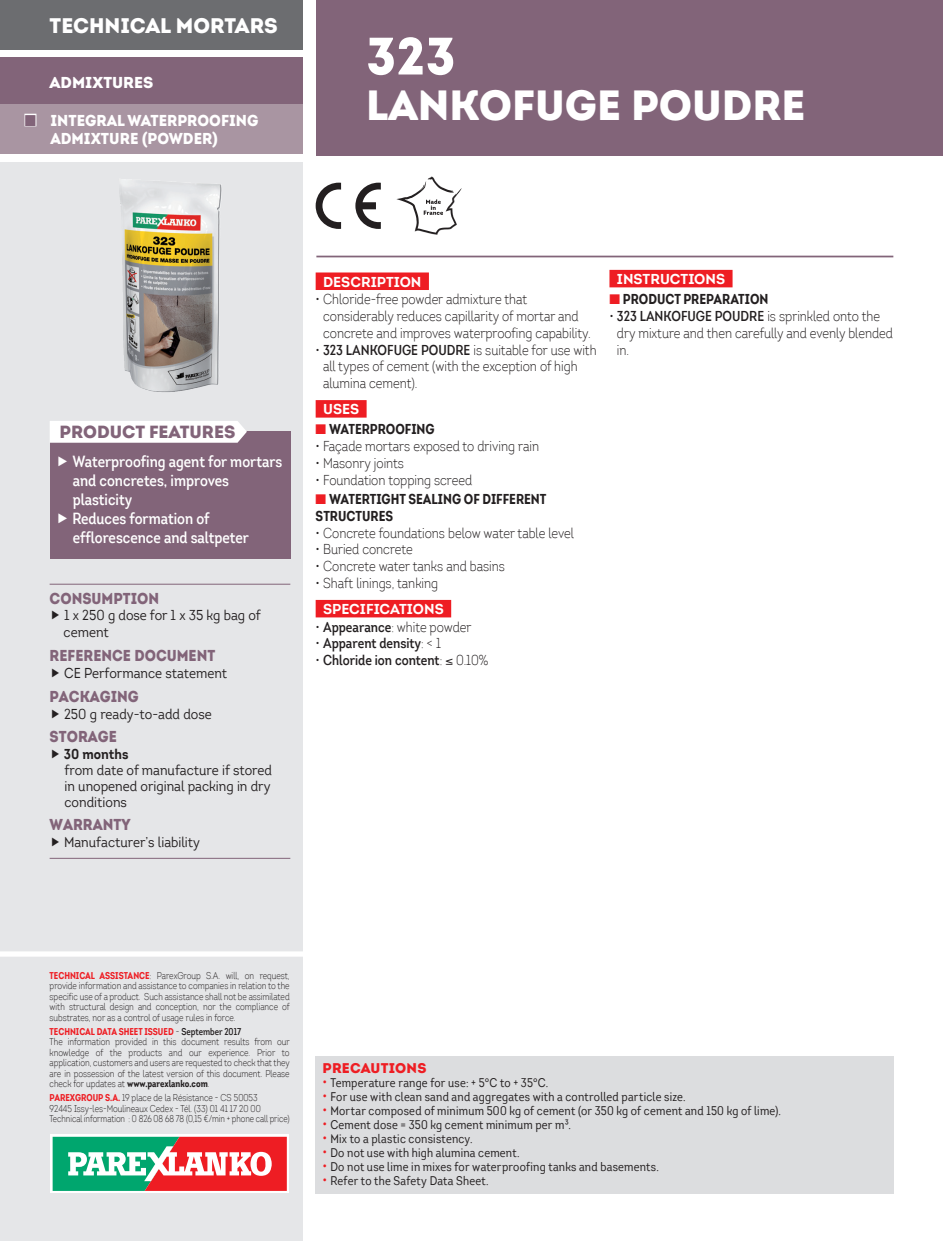
<style>
.page{position:relative;width:943px;height:1241px;background:#fff}
.page>*{position:absolute;margin:0;border:0;box-sizing:border-box;transform-origin:0 0}
.t1{font:900 52.5px "Intro";color:#fff}
.t2{font:900 42px "Intro";color:#fff}
.t3{font:900 21px "Intro";color:#fff}
.t4{font:900 17.5px "Intro";color:#826479}
.t5{font:600 15.75px/18.9px "Intro Cond";color:#fff}
.t6{font:900 15.75px "Intro";color:#826479;scale:.9 1}
.t7{font:900 15.75px/18.9px "Intro";color:#fff;scale:.94 1}
.t8{font:900 15.75px "Intro";color:#fff}
.t9{font:300 14px/16.8px "Intro Cond";color:#231f20}
.t10{font:14px/15.8px "Intro";color:#231f20;scale:.9 1}
.t11{font:700 14px/16.8px "Intro Cond";color:#231f20}
.t12{font:600 14px "Intro Cond";color:#231f20}
.t13{font:700 14px "Intro";color:#fff}
.t14{font:900 14px "Intro";letter-spacing:.015em;color:#ee1d23}
.t15{font:700 14px "Intro";color:#231f20;scale:.9 1}
.t16{font:12.25px "Intro Cond";letter-spacing:.02em;color:#231f20}
.t17{font:300 9.62px/10.5px "Intro Cond";color:#231f20;scale:.96 1}
.s1{color:#826479}
.s2{font-weight:600}
.s3{color:#ee1d23}
.s4{font-weight:300}
.s5{font-weight:700;color:#ee1d23}
.s6{font-weight:700}
.s7{font-size:14px;color:#ee1d23}
</style>
<div class="page">
<div style="left:0;top:163px;width:303px;height:1077px;background:#e5e6e8"></div>
<div style="left:0;top:0;width:303px;height:50px;background:#6c6d70"></div>
<div style="left:316px;top:0;width:627px;height:156px;background:#826479"></div>
<div style="left:0;top:57px;width:303px;height:50px;background:#826479"></div>
<hr style="left:316px;top:255px;width:577px;height:2px;background:#826479">
<svg style="left:50px;top:1134px;width:239px;height:58px"></svg>
<svg style="left:53px;top:1136px;width:234px;height:54px;background:#a08776"></svg>
<div style="left:0;top:951px;width:308px;height:5px;background:#fff"></div>
<div style="left:315px;top:272px;width:114px;height:18px;background:#ee1d23"></div>
<div style="left:315px;top:400px;width:51px;height:17px;background:#ee1d23"></div>
<div style="left:315px;top:600px;width:136px;height:17px;background:#ee1d23"></div>
<div style="left:609px;top:270px;width:123px;height:17px;background:#ee1d23"></div>
<div style="left:315px;top:1056px;width:578px;height:137px;background:#dcdddf"></div>
<hr style="left:50px;top:583px;width:240px;height:1px;background:#826479">
<hr style="left:50px;top:857px;width:240px;height:1px;background:#826479">
<div style="left:50px;top:431px;width:241px;height:128px;background:#826479"></div>
<div style="left:50px;top:421px;width:197px;height:21px;background:#fff"></div>
<div style="left:0;top:104px;width:303px;height:50px;background:#a995a2"></div>
<div style="left:24px;top:114px;width:12px;height:12px;border:2px solid #fff"></div>
<img style="left:120px;top:179px;width:102px;height:213px">
<svg style="left:396px;top:177px;width:65px;height:58px"></svg>
<svg style="left:315px;top:183px;width:26px;height:46px"></svg>
<svg style="left:355px;top:183px;width:26px;height:46px"></svg>
<h3 class="t3" style="left:50px;top:11px;width:15px">TECHNICAL</h3>
<h3 class="t3" style="left:176px;top:11px;width:16px">MORT</h3>
<h3 class="t3" style="left:235px;top:11px;width:44px">ARS</h3>
<h3 class="t8" style="left:50px;top:72px;width:85px">ADMIXTURES</h3>
<h3 class="t7" style="left:50px;top:110px;width:222px;text-indent:-26px"><span class="s1">■</span> INTEGRAL WATERPROOFING<br>ADMIXTURE (POWDER)</h3>
<h1 class="t1" style="left:366px;top:21px;width:91px">323</h1>
<h2 class="t2" style="left:366px;top:78px;width:27px">LAN</h2>
<h2 class="t2" style="left:449px;top:78px;width:58px">KOFU</h2>
<h2 class="t2" style="left:565px;top:78px;width:97px">GE POUDR</h2>
<h2 class="t2" style="left:781px;top:78px;width:26px">E</h2>
<h3 class="t4" style="left:60px;top:420px;width:13px">PRODUCT</h3>
<h3 class="t4" style="left:149px;top:420px;width:32px">FEATUR</h3>
<h3 class="t4" style="left:214px;top:420px;width:22px">ES</h3>
<h3 class="t5" style="left:72px;top:452px;width:211px">Waterproofing agent for mortars and concretes, improves plasticity<br>Reduces formation of efflorescence and saltpeter</h3>
<h3 class="t6" style="left:50px;top:587px;width:13px">CONSU</h3>
<h3 class="t6" style="left:102px;top:587px;width:24px">MPTION</h3>
<h3 class="t10" style="left:64px;top:607px;width:221px;line-height:16.8px">1 x 250 g dose for 1 x 35 kg bag of cement</h3>
<h3 class="t6" style="left:50px;top:645px;width:186px">REFERENCE DOCUMENT</h3>
<h3 class="t10" style="left:64px;top:665px;width:183px">CE Performance statement</h3>
<h3 class="t6" style="left:50px;top:685px;width:12px">PAC</h3>
<h3 class="t6" style="left:80px;top:685px;width:67px">KAGIN G</h3>
<h3 class="t10" style="left:64px;top:705px;width:166px">250 g ready-to-add dose</h3>
<h3 class="t6" style="left:50px;top:726px;width:12px">STORA</h3>
<h3 class="t6" style="left:98px;top:726px;width:23px">GE</h3>
<h3 class="t15" style="left:64px;top:745px;width:73px">30 months</h3>
<h3 class="t10" style="left:64px;top:762px;width:232px;text-align:justify">from date of manufacture if stored in unopened original packing in dry conditions</h3>
<h3 class="t6" style="left:50px;top:814px;width:27px">WARRANT</h3>
<h3 class="t6" style="left:121px;top:814px;width:12px">Y</h3>
<h3 class="t10" style="left:64px;top:834px;width:152px">Manufacturer’s liability</h3>
<h3 class="t13" style="left:323px;top:272px;width:100px">DESCRIPTION</h3>
<h3 class="t9" style="left:323px;top:291px;width:269px;text-indent:-7px">• Chloride-free powder admixture that considerably reduces capillarity of mortar and concrete and improves waterproofing capability.</h3>
<h3 class="t9" style="left:323px;top:341px;width:275px;text-indent:-7px">• <span class="s2">323 LANKOFUGE POUDRE</span> is suitable for use with all types of cement (with the exception of high alumina cement).</h3>
<h3 class="t13" style="left:323px;top:400px;width:38px">USES</h3>
<h3 class="t11" style="left:316px;top:421px;width:120px"><span class="s3">■</span> WATERPROOFING</h3>
<h3 class="t9" style="left:316px;top:437px;width:225px">• Façade mortars exposed to driving rain</h3>
<h3 class="t9" style="left:316px;top:454px;width:90px">• Masonry joints</h3>
<h3 class="t9" style="left:316px;top:471px;width:158px">• Foundation topping screed</h3>
<h3 class="t11" style="left:316px;top:490px;width:232px"><span class="s3">■</span> WATERTIGHT SEALING OF DIFFERENT<br>STRUCTURES</h3>
<h3 class="t9" style="left:316px;top:524px;width:260px">• Concrete foundations below water table level</h3>
<h3 class="t9" style="left:316px;top:541px;width:99px">• Buried concrete</h3>
<h3 class="t9" style="left:316px;top:558px;width:191px">• Concrete water tanks and basins</h3>
<h3 class="t9" style="left:316px;top:574px;width:124px">• Shaft linings, tanking</h3>
<h3 class="t13" style="left:323px;top:600px;width:122px">SPECIFICATIONS</h3>
<h3 class="t9" style="left:316px;top:618px;width:157px">• <span class="s2">Appearance</span>: white powder</h3>
<h3 class="t12" style="left:316px;top:634px;width:127px"><span class="s4">•</span> Apparent density<span class="s4">: &lt; 1</span></h3>
<h3 class="t12" style="left:316px;top:651px;width:174px"><span class="s4">•</span> Chloride ion content<span class="s4">:</span> ≤ <span class="s4">0.10%</span></h3>
<h3 class="t13" style="left:617px;top:270px;width:110px">INSTRUCTIONS</h3>
<h3 class="t11" style="left:609px;top:290px;width:160px"><span class="s3">■</span> PRODUCT PREPARATION</h3>
<h3 class="t9" style="left:617px;top:307px;width:277px;text-indent:-7px">• <span class="s2">323 LANKOFUGE POUDRE</span> is sprinkled onto the dry mixture and then carefully and evenly blended in.</h3>
<p class="t17" style="left:50px;top:969px;width:252px;text-align:justify"><span class="s5">TECHNICAL ASSISTANCE</span>: ParexGroup S.A. will, on request, provide information and assistance to companies in relation to the specific use of a product. Such assistance shall not be assimilated with structural design and conception, nor the compliance of substrates, nor as a control of usage rules in force.</p>
<p class="t17" style="left:50px;top:1025px;width:252px"><span class="s5">TECHNICAL DATA SHEET ISSUED</span> - <span class="s2">September 2017<br></span>The information provided in this document results from our knowledge of the products and our experience. Prior to application, customers and users are requested to check that they are in possession of the latest version of this document. Please check for updates at <span class="s6">www.parexlanko.com</span>.</p>
<p class="t17" style="left:50px;top:1092px;width:251px"><span class="s5">PAREXGROUP S.A.</span> 19 place de la Résistance - CS 50053<br>92445 Issy-les-Moulineaux Cedex - Tél. (33) 01 41 17 20 00<br>Technical information : 0 826 08 68 78 (0,15 €/min + phone call price)</p>
<h3 class="t14" style="left:322px;top:1059px;width:105px">PRECAUTIONS</h3>
<p class="t16" style="left:322px;top:1075px;width:227px"><span class="s7">•</span> Temperature range for use: + 5°C to + 35°C.</p>
<p class="t16" style="left:322px;top:1089px;width:364px"><span class="s7">•</span> For use with clean sand and aggregates with a controlled particle size.</p>
<p class="t16" style="left:322px;top:1103px;width:460px"><span class="s7">•</span> Mortar composed of minimum 500 kg of cement (or 350 kg of cement and 150 kg of lime).</p>
<p class="t16" style="left:322px;top:1117px;width:250px"><span class="s7">•</span> Cement dose = 350 kg cement minimum per m³.</p>
<p class="t16" style="left:322px;top:1131px;width:151px"><span class="s7">•</span> Mix to a plastic consistency.</p>
<p class="t16" style="left:322px;top:1145px;width:198px"><span class="s7">•</span> Do not use with high alumina cement.</p>
<p class="t16" style="left:322px;top:1159px;width:338px"><span class="s7">•</span> Do not use lime in mixes for waterproofing tanks and basements.</p>
<p class="t16" style="left:322px;top:1173px;width:168px"><span class="s7">•</span> Refer to the Safety Data Sheet.</p>
</div>
